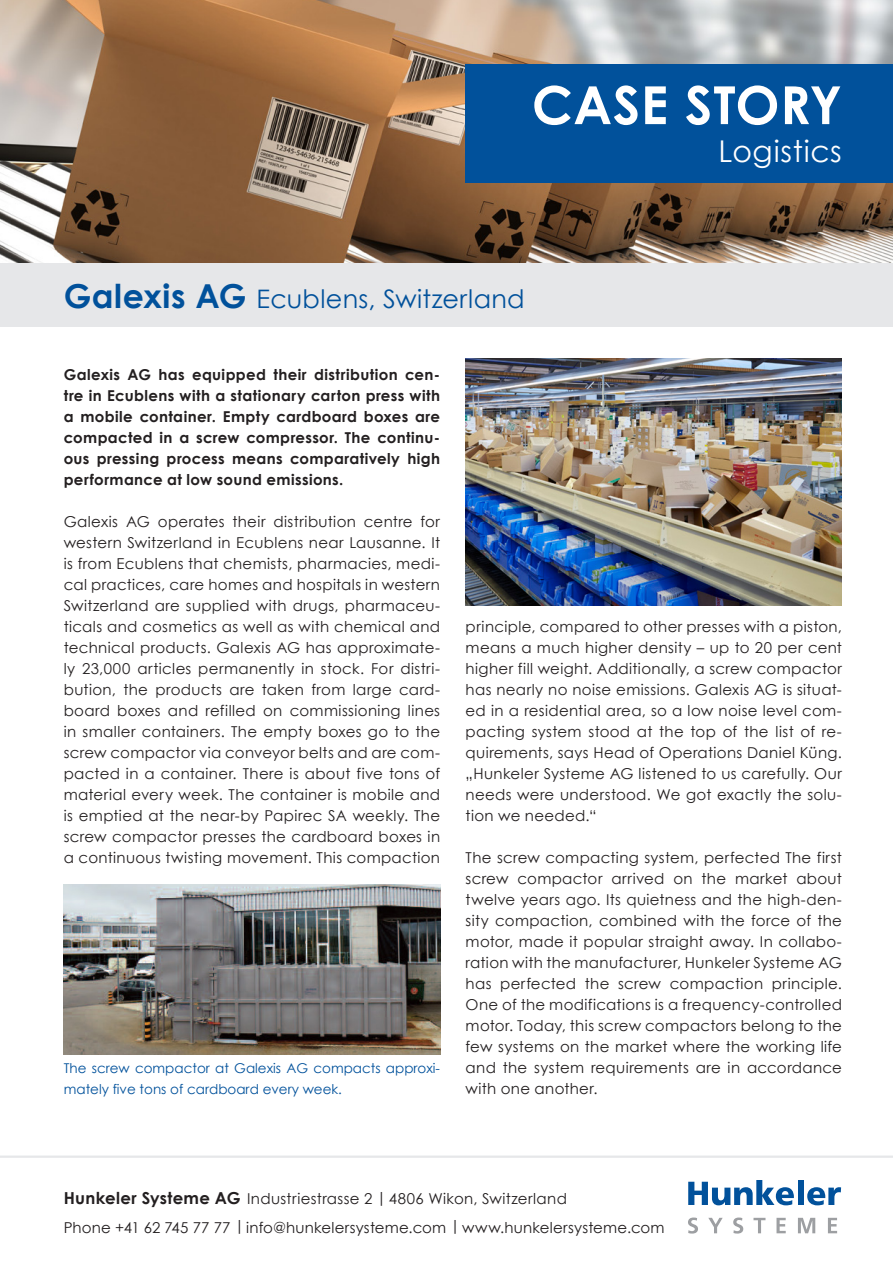
<style>
.page{position:relative;width:893px;height:1263px;background:#fff}
.page>*{position:absolute;margin:0;border:0;box-sizing:border-box;transform-origin:0 0}
.t1{font:700 52.5px "Century Gothic";letter-spacing:.01em;color:#fff}
.t2{font:30px "Century Gothic";letter-spacing:.02em;color:#fff}
.Titel_gross{font:25.5px "Century Gothic";letter-spacing:.015em;color:#01519b}
.Grundtext_e{font:15px/21px "Century Gothic";letter-spacing:.02em;color:#231f20;text-align:justify}
.Grundtext_e-2{font:700 15px/21px "Century Gothic";letter-spacing:.025em;color:#231f20;text-align:justify}
.Bildlegende{font:13.5px/21px "Century Gothic";color:#01519b}
.s1{font-weight:700;font-size:33px}
.s2{font-weight:700;font-size:16.5px}
</style>
<div class="page">
<hr style="left:0;top:1155px;width:893px;height:3px;background:#e6e7e9">
<svg style="left:688px;top:1217px;width:10px;height:16px"></svg>
<svg style="left:708px;top:1218px;width:15px;height:15px"></svg>
<svg style="left:733px;top:1217px;width:10px;height:16px"></svg>
<svg style="left:753px;top:1218px;width:12px;height:15px"></svg>
<svg style="left:776px;top:1218px;width:10px;height:15px"></svg>
<svg style="left:798px;top:1218px;width:17px;height:15px"></svg>
<svg style="left:828px;top:1218px;width:9px;height:15px"></svg>
<svg style="left:688px;top:1180px;width:106px;height:25px"></svg>
<div style="left:798px;top:1180px;width:6px;height:25px;background:#01519b"></div>
<svg style="left:807px;top:1187px;width:34px;height:18px"></svg>
<img style="left:0;top:0;width:893px;height:264px">
<div style="left:0;top:264px;width:893px;height:63px;background:#e6e7e9"></div>
<div style="left:466px;top:64px;width:427px;height:119px;background:#01519b"></div>
<img style="left:64px;top:884px;width:376px;height:170px">
<img style="left:466px;top:359px;width:376px;height:246px">
<h1 class="t1" style="left:532px;top:65px;width:312px">CASE STORY</h1>
<h2 class="t2" style="left:719px;top:130px;width:125px">Logistics</h2>
<p class="Titel_gross" style="left:64px;top:281px;width:462px"><span class="s1">Galexis AG</span> Ecublens, Switzerland</p>
<p class="Grundtext_e-2" style="left:64px;top:363px;width:378px">Galexis AG has equipped their distribution cen&shy;tre in Ecublens with a stationary carton press with a mobile container. Empty cardboard boxes are compacted in a screw compressor. The continu&shy;ous pressing process means comparatively high performance at low sound emissions.</p>
<p class="Grundtext_e" style="left:64px;top:511px;width:378px">Galexis AG operates their distribution centre for western Switzerland in Ecublens near Lausanne. It is from Ecublens that chemists, pharmacies, medi&shy;cal practices, care homes and hospitals in western Switzerland are supplied with drugs, pharmaceu&shy;ticals and cosmetics as well as with chemical and technical products. Galexis AG has approximate&shy;ly 23,000 articles permanently in stock. For distri&shy;bution, the products are taken from large card&shy;board boxes and refilled on commissioning lines in smaller containers. The empty boxes go to the screw compactor via conveyor belts and are com&shy;pacted in a container. There is about five tons of material every week. The container is mobile and is emptied at the near-by Papirec SA weekly. The screw compactor presses the cardboard boxes in a continuous twisting movement. This compaction</p>
<p class="Bildlegende" style="left:64px;top:1057px;width:378px">The screw compactor at Galexis AG compacts approxi&shy;mately five tons of cardboard every week.</p>
<p class="Grundtext_e" style="left:466px;top:616px;width:378px">principle, compared to other presses with a piston, means a much higher density – up to 20 per cent higher fill weight. Additionally, a screw compactor has nearly no noise emissions. Galexis AG is situat&shy;ed in a residential area, so a low noise level com&shy;pacting system stood at the top of the list of re&shy;quirements, says Head of Operations Daniel Küng. „Hunkeler Systeme AG listened to us carefully. Our needs were understood. We got exactly the solu&shy;tion we needed.“</p>
<p class="Grundtext_e" style="left:466px;top:847px;width:378px">The screw compacting system, perfected The first screw compactor arrived on the market about twelve years ago. Its quietness and the high-den&shy;sity compaction, combined with the force of the motor, made it popular straight away. In collabo&shy;ration with the manufacturer, Hunkeler Systeme AG has perfected the screw compaction principle.<br>One of the modifications is a frequency-controlled motor. Today, this screw compactors belong to the few systems on the market where the working life and the system requirements are in accordance with one another.</p>
<p class="Grundtext_e" style="left:64px;top:1184px;width:602px;line-height:28.5px"><span class="s2">Hunkeler Systeme AG</span> Industriestrasse 2 |4806 Wikon, Switzerland<br>Phone +41 62 745 77 77 |info@hunkelersysteme.com |www.hunkelersysteme.com</p>
</div>
